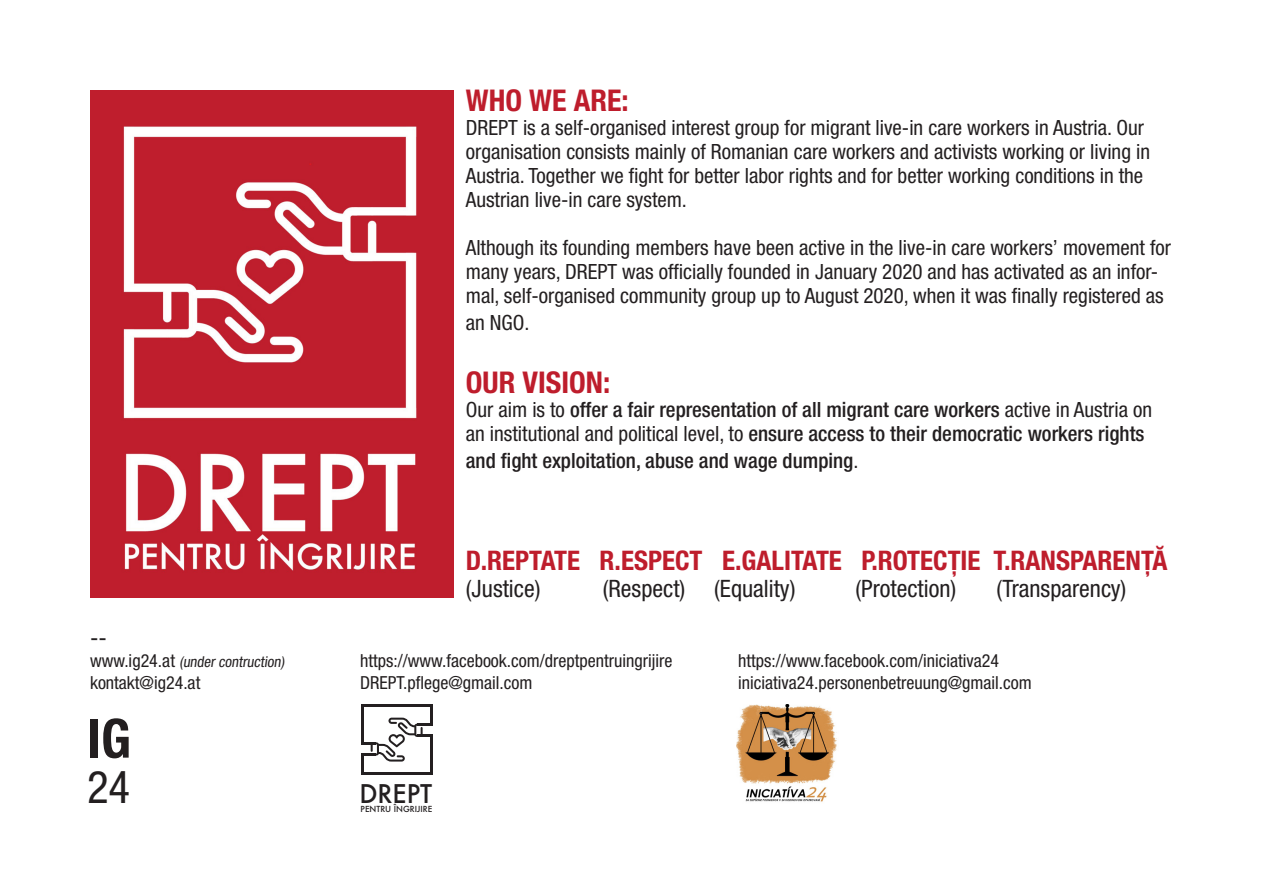
<style>
.page{position:relative;width:1263px;height:893px;background:#fff}
.page>*{position:absolute;margin:0;border:0;box-sizing:border-box;transform-origin:0 0}
.t1{font:700 condensed 54px "Helvetica Neue LT Pro";color:#231f20}
.t2{font:condensed 45px "Helvetica Neue LT Pro";color:#231f20}
.t3{font:700 condensed 30px "Helvetica Neue LT Pro";color:#be1d2c}
.t4{font:700 condensed 27px "Helvetica Neue LT Pro";color:#be1d2c}
.t5{font:500 25.05px "Futura";color:#231f20}
.t6{font:condensed 24px "Helvetica Neue LT Pro";color:#231f20}
.t7{font:condensed 21px/24px "Helvetica Neue LT Pro";color:#231f20}
.t8{font:500 condensed 21px/24px "Helvetica Neue LT Pro";color:#231f20}
.t9{font:condensed 18px "Helvetica Neue LT Pro";color:#231f20}
.t10{font:condensed 15px "Helvetica Neue LT Pro";color:#231f20}
.t11{font:500 8.1px "Futura";color:#231f20}
.s1{font-weight:400}
.s2{font-size:18px}
</style>
<div class="page">
<hr style="left:430px;top:735px;width:2px;height:40px;background:#231f20">
<hr style="left:361px;top:753px;width:3px;height:22px;background:#231f20">
<hr style="left:361px;top:773px;width:71px;height:2px;background:#231f20">
<hr style="left:361px;top:704px;width:71px;height:2px;background:#231f20">
<hr style="left:430px;top:704px;width:2px;height:22px;background:#231f20">
<hr style="left:361px;top:704px;width:3px;height:40px;background:#231f20">
<svg style="left:361px;top:718px;width:71px;height:44px"></svg>
<img style="left:736px;top:704px;width:101px;height:98px">
<img style="left:90px;top:90px;width:363px;height:508px">
<p class="t3" style="left:466px;top:83px;width:164px">WHO WE ARE:</p>
<p class="t7" style="left:466px;top:116px;width:686px">DREPT is a self-organised interest group for migrant live-in care workers in Austria. Our organisation consists mainly of Romanian care workers and activists working or living in Austria. Together we fight for better labor rights and for better working conditions in the Austrian live-in care system.</p>
<p class="t7" style="left:466px;top:236px;width:707px">Although its founding members have been active in the live-in care workers’ movement for many years, DREPT was officially founded in January 2020 and has activated as an infor&shy;mal, self-organised community group up to August 2020, when it was finally registered as</p>
<p class="t7" style="left:466px;top:311px;width:65px">an NGO.</p>
<p class="t3" style="left:466px;top:365px;width:146px">OUR VISION:</p>
<p class="t8" style="left:466px;top:398px;width:688px"><span class="s1">Our aim is to</span> offer a fair representation of all migrant care workers <span class="s1">active in Austria on an institutional and political level, to</span> ensure access to their democratic workers rights</p>
<p class="t8" style="left:466px;top:449px;width:394px">and fight exploitation, abuse and wage dumping<span class="s1">.</span></p>
<p class="t4" style="left:466px;top:544px;width:703px">D.REPTATE R.ESPECT E.GALITATE P.ROTECȚIE T.RANSPARENȚĂ</p>
<p class="t6" style="left:466px;top:575px;width:76px">(Justice)</p>
<p class="t6" style="left:603px;top:575px;width:194px">(Respect) (Equality)</p>
<p class="t6" style="left:855px;top:575px;width:102px">(Protection)</p>
<p class="t6" style="left:997px;top:575px;width:131px">(Transparency)</p>
<p class="t6" style="left:90px;top:623px;width:18px">--</p>
<p class="t10" style="left:90px;top:653px;width:196px"><span class="s2">www. i g 2 4 . at</span> (under contruction)</p>
<p class="t9" style="left:360px;top:651px;width:314px">https://www.facebook.com/dreptpentruingrijire</p>
<p class="t9" style="left:738px;top:651px;width:262px">https://www.facebook.com/iniciativa24</p>
<p class="t9" style="left:90px;top:672px;width:112px">kontakt@ig24.at</p>
<p class="t9" style="left:360px;top:672px;width:174px">DREPT.pflege@gmail.com</p>
<p class="t9" style="left:738px;top:672px;width:295px">iniciativa24.personenbetreuung@gmail.com</p>
<p class="t1" style="left:87px;top:706px;width:45px">IG</p>
<p class="t2" style="left:87px;top:761px;width:45px">24</p>
<p class="t5" style="left:359px;top:776px;width:74px">DREPT</p>
<p class="t11" style="left:361px;top:803px;width:73px">PENTRU ÎNGRIJIRE</p>
</div>
